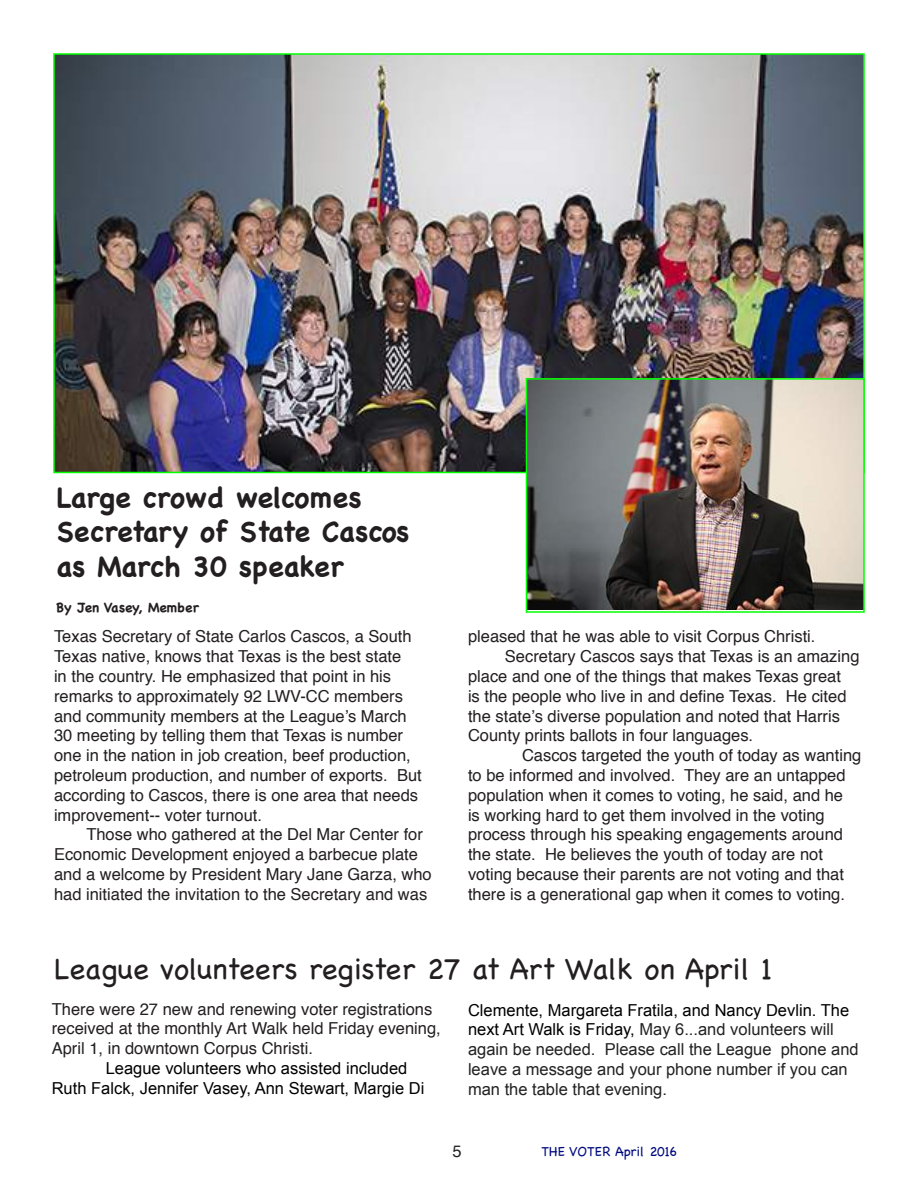
<style>
.page{position:relative;width:918px;height:1188px;background:#fff}
.page>*{position:absolute;margin:0;border:0;box-sizing:border-box;transform-origin:0 0}
.t1{font:30px "Chalkboard";color:#231f20}
.t2{font:700 28.5px/34.2px "Chalkboard";color:#231f20}
.t3{font:16.5px/19.8px "Helvetica";color:#231f20}
.t4{font:16.5px/19.8px "Arial";color:#222}
.t5{font:16.5px/19.8px "Arial";color:#000}
.t6{font:13.5px "Chalkboard";color:#000a7e}
.t7{font:700 13.5px "Chalkboard";color:#231f20}
.s1{color:#000}
</style>
<div class="page">
<img style="left:56px;top:56px;width:806px;height:414px">
<img style="left:529px;top:381px;width:333px;height:229px">
<div style="left:526px;top:378px;width:339px;height:235px;border:2px solid #0f0"></div>
<h2 class="t2" style="left:56px;top:480px;width:355px">Large crowd welcomes<br>Secretary of State Cascos as March 30 speaker</h2>
<p class="t7" style="left:56px;top:599px;width:144px">By Jen Vasey, Member</p>
<p class="t3" style="left:54px;top:627px;width:369px">Texas Secretary of State Carlos Cascos, a South Texas native, knows that Texas is the best state<br>in the country. He emphasized that point in his remarks to approximately 92 LWV-CC members and community members at the League’s March 30 meeting by telling them that Texas is number one in the nation in job creation, beef production, petroleum production, and number of exports. But according to Cascos, there is one area that needs improvement-- voter turnout.</p>
<p class="t3" style="left:54px;top:825px;width:379px;text-indent:32px">Those who gathered at the Del Mar Center for Economic Development enjoyed a barbecue plate and a welcome by President Mary Jane Garza, who had initiated the invitation to the Secretary and was</p>
<p class="t3" style="left:468px;top:627px;width:349px">pleased that he was able to visit Corpus Christi.</p>
<p class="t3" style="left:505px;top:647px;width:356px">Secretary Cascos says that Texas is an amazing</p>
<p class="t3" style="left:468px;top:667px;width:375px">place and one of the things that makes Texas great</p>
<p class="t3" style="left:468px;top:687px;width:380px">is the people who live in and define Texas. He cited</p>
<p class="t3" style="left:468px;top:706px;width:374px">the state’s diverse population and noted that Harris</p>
<p class="t3" style="left:468px;top:726px;width:287px">County prints ballots in four languages.</p>
<p class="t3" style="left:522px;top:746px;width:341px">Cascos targeted the youth of today as wanting</p>
<p class="t3" style="left:468px;top:766px;width:379px">to be informed and involved. They are an untapped</p>
<p class="t3" style="left:468px;top:786px;width:377px">population when it comes to voting, he said, and he</p>
<p class="t3" style="left:468px;top:805px;width:358px">is working hard to get them involved in the voting</p>
<p class="t3" style="left:468px;top:825px;width:377px">process through his speaking engagements around</p>
<p class="t3" style="left:468px;top:845px;width:356px">the state. He believes the youth of today are not</p>
<p class="t3" style="left:468px;top:865px;width:378px">voting because their parents are not voting and that</p>
<p class="t3" style="left:468px;top:885px;width:378px">there is a generational gap when it comes to voting.</p>
<h1 class="t1" style="left:54px;top:951px;width:720px">League volunteers register 27 at Art Walk on April 1</h1>
<p class="t3" style="left:52px;top:999px;width:391px">There were 27 new and renewing voter registrations received at the monthly Art Walk held Friday evening,<br>April 1, in downtown Corpus Christi.</p>
<p class="t5" style="left:52px;top:1059px;width:374px;text-indent:54px">League volunteers who assisted included<br>Ruth Falck, Jennifer Vasey, Ann Stewart, Margie Di</p>
<p class="t4" style="left:468px;top:1000px;width:392px"><span class="s1">Clemente, Margareta Fratila, and Nancy Devlin. The next Art Walk is Friday,</span> May 6...and volunteers will again be needed. Please call the League phone and leave a message and your phone number if you can man the table that evening.</p>
<p class="t3" style="left:452px;top:1142px;width:11px">5</p>
<p class="t6" style="left:542px;top:1144px;width:137px">THE VOTER April 2016</p>
</div>
